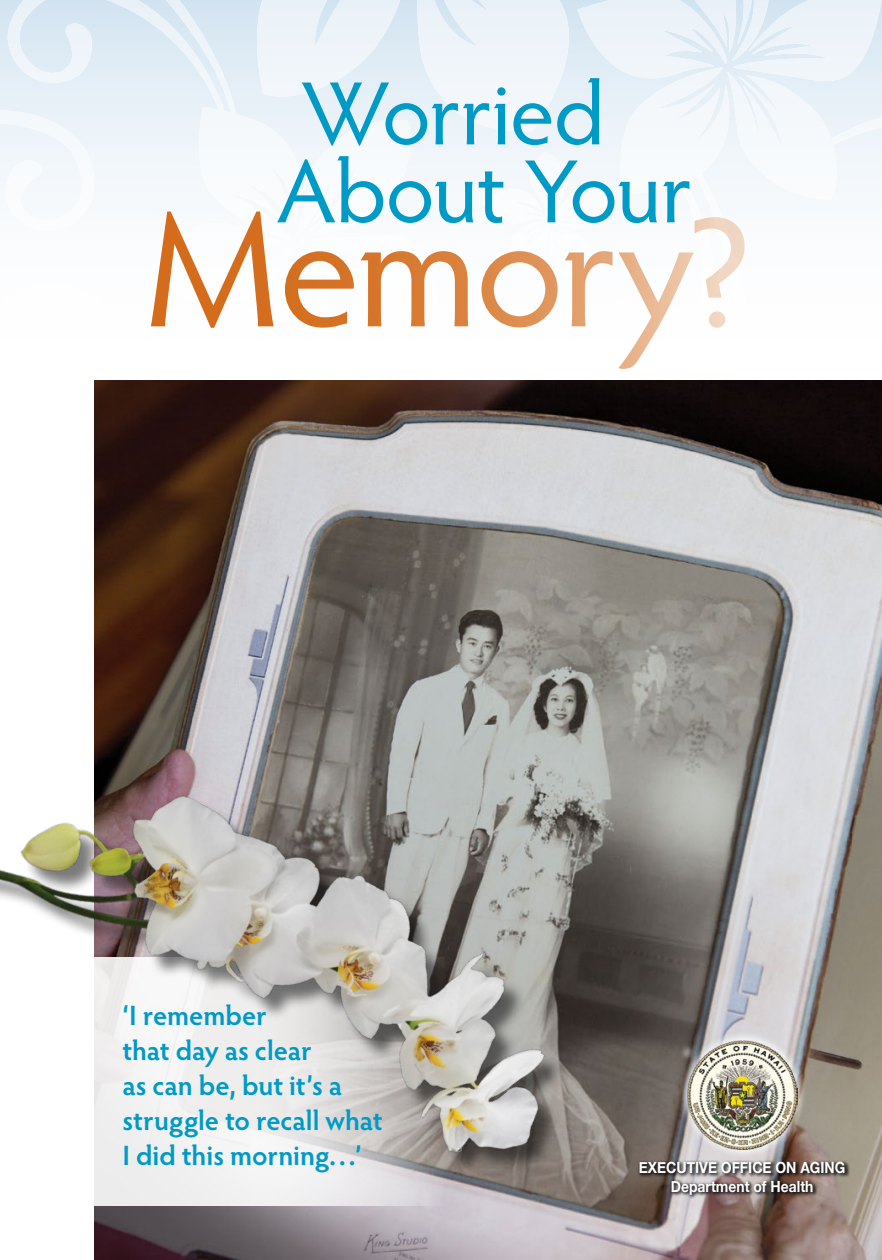
<style>
.page{position:relative;width:882px;height:1260px;background:#fff}
.page>*{position:absolute;margin:0;border:0;box-sizing:border-box;transform-origin:0 0}
.t1{font:164.5px "Hypatia Sans Pro";letter-spacing:-.02em;color:#d46c1b}
.t2{font:90.3px "Hypatia Sans Pro";letter-spacing:-.015em;color:#009ac7}
.Text__Green{font:600 28px/35px "Hypatia Sans Pro";color:#009ac7}
.t3{font:700 15.4px "Helvetica Neue";color:#fff;scale:.9 1}
</style>
<div class="page">
<svg style="left:94px;top:0;width:788px;height:381px"></svg>
<svg style="left:0;top:0;width:340px;height:240px;fill:#eef4f9"></svg>
<img style="left:94px;top:381px;width:788px;height:879px">
<div style="left:679px;top:1031px;width:127px;height:128px;background:#fff;opacity:.75"></div>
<img style="left:688px;top:1040px;width:109px;height:109px">
<div style="left:637px;top:1160px;width:213px;height:39px;background:#000;opacity:.75"></div>
<img style="left:0;top:604px;width:632px;height:656px">
<p class="t2" style="left:302px;top:53px;width:305px">Worried</p>
<p class="t2" style="left:277px;top:131px;width:416px">About Your</p>
<h1 class="t1" style="left:146px;top:160px;width:613px">Memory?</h1>
<p class="Text__Green" style="left:122px;top:996px;width:146px">‘I remember</p>
<p class="Text__Green" style="left:122px;top:1031px;width:191px">that day as clear</p>
<p class="Text__Green" style="left:122px;top:1066px;width:262px">as can be, but it’s a struggle to recall what</p>
<p class="Text__Green" style="left:122px;top:1136px;width:241px">I did this morning…’</p>
<p class="t3" style="left:639px;top:1156px;width:231px">EXECUTIVE OFFICE ON AGING</p>
<p class="t3" style="left:671px;top:1174px;width:160px">Department of Health</p>
</div>
